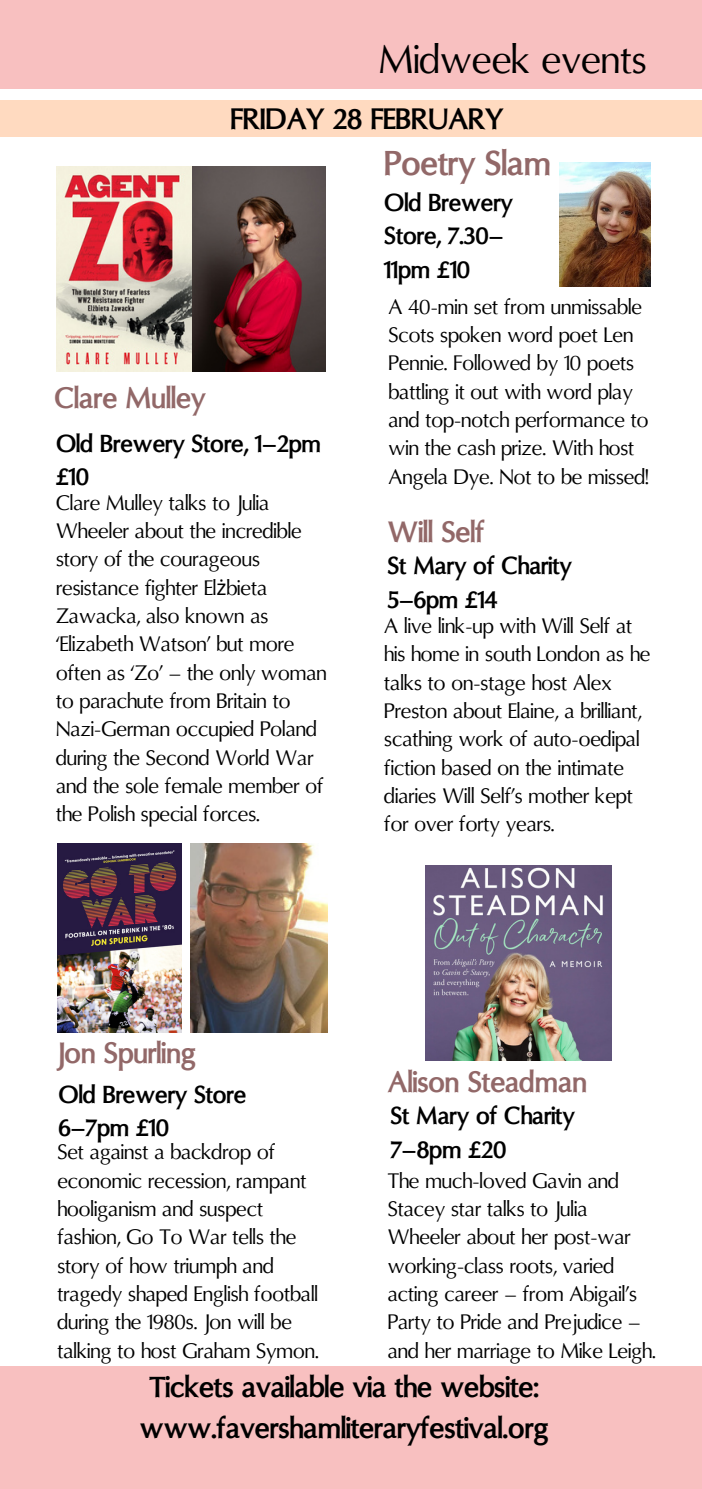
<style>
.page{position:relative;width:702px;height:1489px;background:#fff}
.page>*{position:absolute;margin:0;border:0;box-sizing:border-box;transform-origin:0 0}
.t1{font:40px "Oregon LDO";color:#000}
.t2{font:700 35px "Oregon LDO";color:#926868}
.t3{font:700 30px/41.2px "Oregon LDO";color:#000;text-align:center}
.t4{font:700 30px "Oregon LDO";color:#926868}
.t5{font:700 25px/33.8px "Oregon LDO";color:#000}
.t6{font:21.25px/28.2px "Oregon LDO";color:#000}
.s1{font-family:"Noto Sans"}
</style>
<div class="page">
<div style="left:0;top:0;width:701px;height:89px;background:#f8c0c0"></div>
<div style="left:0;top:1366px;width:701px;height:123px;background:#f8c0c0"></div>
<div style="left:0;top:101px;width:701px;height:36px;background:#ffdac0"></div>
<img style="left:56px;top:167px;width:269px;height:204px">
<img style="left:191px;top:843px;width:136px;height:189px">
<img style="left:57px;top:843px;width:124px;height:189px">
<img style="left:559px;top:163px;width:90px;height:123px">
<img style="left:425px;top:865px;width:186px;height:195px">
<p class="t1" style="left:379px;top:43px;width:269px">Midweek events</p>
<h4 class="t3" style="left:230px;top:101px;width:274px">FRIDAY 28 FEBRUARY</h4>
<h5 class="t2" style="left:384px;top:149px;width:168px">Poetry Slam</h5>
<p class="t4" style="left:55px;top:386px;width:152px">Clare Mulley</p>
<h2 class="t5" style="left:56px;top:429px;width:266px">Old Brewery Store, 1–2pm £10</h2>
<h5 class="t6" style="left:56px;top:490px;width:272px">Clare Mulley talks to Julia<br>Wheeler about the incredible story of the courageous resistance fighter El<span class="s1">ż</span>bieta<br>Zawacka, also known as ‘Elizabeth Watson’ but more often as ‘Zo’ – the only woman to parachute from Britain to<br>Nazi-German occupied Poland during the Second World War and the sole female member of the Polish special forces.</h5>
<p class="t5" style="left:384px;top:188px;width:130px">Old Brewery<br>Store, 7.30–<br>11pm £10</p>
<p class="t6" style="left:388px;top:294px;width:262px">A 40-min set from unmissable<br>Scots spoken word poet Len<br>Pennie. Followed by 10 poets battling it out with word play and top-notch performance to win the cash prize. With host<br>Angela Dye. Not to be missed!</p>
<h4 class="t4" style="left:387px;top:519px;width:98px">Will Self</h4>
<h5 class="t5" style="left:387px;top:551px;width:186px">St Mary of Charity<br>5–6pm £14</h5>
<p class="t6" style="left:384px;top:614px;width:267px">A live link-up with Will Self at his home in south London as he talks to on-stage host Alex<br>Preston about Elaine, a brilliant, scathing work of auto-oedipal fiction based on the intimate diaries Will Self’s mother kept for over forty years.</p>
<h3 class="t4" style="left:56px;top:1040px;width:141px">Jon Spurling</h3>
<p class="t5" style="left:59px;top:1080px;width:189px">Old Brewery Store<br>6–7pm £10</p>
<h1 class="t6" style="left:57px;top:1140px;width:263px">Set against a backdrop of economic recession, rampant hooliganism and suspect fashion, Go To War tells the story of how triumph and tragedy shaped English football during the 1980s. Jon will be talking to host Graham Symon.</h1>
<p class="t4" style="left:387px;top:1069px;width:200px">Alison Steadman</p>
<p class="t5" style="left:390px;top:1101px;width:186px">St Mary of Charity<br>7–8pm £20</p>
<h5 class="t6" style="left:387px;top:1168px;width:269px">The much-loved Gavin and<br>Stacey star talks to Julia<br>Wheeler about her post-war working-class roots, varied acting career – from Abigail’s<br>Party to Pride and Prejudice – and her marriage to Mike Leigh.</h5>
<h4 class="t3" style="left:140px;top:1369px;width:410px">Tickets available via the website: www.favershamliteraryfestival.org</h4>
</div>
